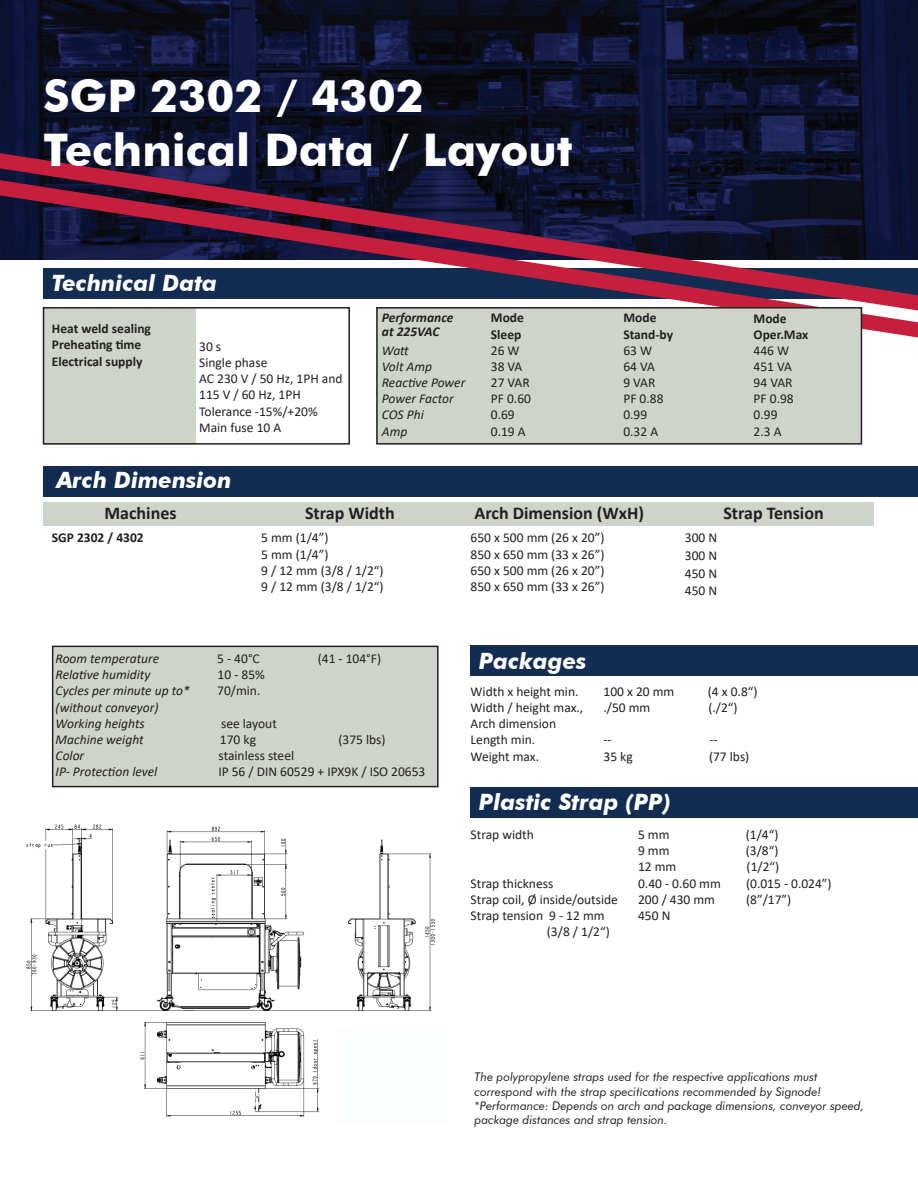
<style>
.page{position:relative;width:918px;height:1188px;background:#fff}
.page>*{position:absolute;margin:0;border:0;box-sizing:border-box;transform-origin:0 0}
.t1{font:700 45px "Futura BT";color:#fff}
.t2{font:italic 700 22.5px "Futura BT";color:#fff}
.t3{font:700 18px "Calibri";color:#231f20}
.t4{font:13.5px "Calibri";color:#231f20}
.t5{font:italic 13.5px "Calibri";color:#231f20}
.t6{font:700 13.5px "Calibri";color:#231f20}
.t7{font:italic 700 13.5px "Calibri";color:#231f20}
.t8{font:italic 12px/14.4px "Futura BT";color:#231f20}
</style>
<div class="page">
<div style="left:44px;top:466px;width:874px;height:30px;background:#132c51"></div>
<div style="left:471px;top:646px;width:447px;height:30px;background:#132c51"></div>
<img style="left:0;top:0;width:918px;height:141px">
<svg style="left:0;top:141px;width:918px;height:209px;background:#4f3b55"></svg>
<div style="left:44px;top:308px;width:152px;height:137px;background:#ced4c9"></div>
<div style="left:53px;top:646px;width:385px;height:141px;background:#ced4c9"></div>
<div style="left:44px;top:503px;width:830px;height:23px;background:#ced4c9"></div>
<div style="left:376px;top:307px;width:486px;height:137px;background:#ced4c9"></div>
<div style="left:43px;top:307px;width:307px;height:138px;border:2px solid #231f20"></div>
<div style="left:376px;top:307px;width:486px;height:138px;border:2px solid #231f20"></div>
<div style="left:52px;top:646px;width:387px;height:141px;border:2px solid #231f20"></div>
<div style="left:471px;top:788px;width:447px;height:30px;background:#132c51"></div>
<img style="left:26px;top:824px;width:410px;height:293px">
<p class="t1" style="left:44px;top:69px;width:382px">SGP 2302 / 4302</p>
<p class="t1" style="left:44px;top:123px;width:531px">Technical Data / Layout</p>
<p class="t2" style="left:52px;top:270px;width:167px">Technical Data</p>
<p class="t6" style="left:52px;top:319px;width:101px">Heat weld sealing</p>
<p class="t6" style="left:52px;top:335px;width:91px">Preheating time</p>
<p class="t6" style="left:52px;top:351px;width:92px">Electrical supply</p>
<p class="t4" style="left:199px;top:337px;width:24px">30 s</p>
<p class="t4" style="left:199px;top:353px;width:70px">Single phase</p>
<p class="t4" style="left:199px;top:369px;width:145px">AC 230 V / 50 Hz, 1PH and</p>
<p class="t4" style="left:199px;top:386px;width:103px">115 V / 60 Hz, 1PH</p>
<p class="t4" style="left:199px;top:402px;width:120px">Tolerance -15%/+20%</p>
<p class="t4" style="left:199px;top:418px;width:84px">Main fuse 10 A</p>
<p class="t2" style="left:56px;top:467px;width:177px">Arch Dimension</p>
<p class="t7" style="left:382px;top:308px;width:73px">Performance</p>
<p class="t7" style="left:382px;top:322px;width:59px">at 225VAC</p>
<p class="t5" style="left:382px;top:341px;width:29px">Watt</p>
<p class="t5" style="left:382px;top:357px;width:52px">Volt Amp</p>
<p class="t5" style="left:382px;top:373px;width:85px">Reactive Power</p>
<p class="t5" style="left:382px;top:389px;width:73px">Power Factor</p>
<p class="t5" style="left:382px;top:406px;width:43px">COS Phi</p>
<p class="t5" style="left:382px;top:422px;width:27px">Amp</p>
<p class="t6" style="left:491px;top:308px;width:35px">Mode</p>
<p class="t6" style="left:491px;top:325px;width:32px">Sleep</p>
<p class="t4" style="left:491px;top:341px;width:30px">26 W</p>
<p class="t4" style="left:491px;top:357px;width:33px">38 VA</p>
<p class="t4" style="left:491px;top:373px;width:40px">27 VAR</p>
<p class="t4" style="left:491px;top:389px;width:42px">PF 0.60</p>
<p class="t4" style="left:491px;top:406px;width:25px">0.69</p>
<p class="t4" style="left:491px;top:422px;width:36px">0.19 A</p>
<p class="t6" style="left:623px;top:308px;width:35px">Mode</p>
<p class="t6" style="left:623px;top:325px;width:51px">Stand-by</p>
<p class="t4" style="left:623px;top:341px;width:30px">63 W</p>
<p class="t4" style="left:623px;top:357px;width:33px">64 VA</p>
<p class="t4" style="left:623px;top:373px;width:34px">9 VAR</p>
<p class="t4" style="left:623px;top:389px;width:42px">PF 0.88</p>
<p class="t4" style="left:623px;top:406px;width:25px">0.99</p>
<p class="t4" style="left:623px;top:422px;width:36px">0.32 A</p>
<p class="t6" style="left:754px;top:309px;width:35px">Mode</p>
<p class="t6" style="left:754px;top:325px;width:56px">Oper.Max</p>
<p class="t4" style="left:754px;top:341px;width:37px">446 W</p>
<p class="t4" style="left:754px;top:357px;width:40px">451 VA</p>
<p class="t4" style="left:754px;top:373px;width:40px">94 VAR</p>
<p class="t4" style="left:754px;top:389px;width:42px">PF 0.98</p>
<p class="t4" style="left:754px;top:406px;width:25px">0.99</p>
<p class="t4" style="left:754px;top:422px;width:29px">2.3 A</p>
<p class="t3" style="left:104px;top:500px;width:74px">Machines</p>
<p class="t3" style="left:305px;top:500px;width:91px">Strap Width</p>
<p class="t3" style="left:474px;top:500px;width:171px">Arch Dimension (WxH)</p>
<p class="t3" style="left:723px;top:501px;width:102px">Strap Tension</p>
<p class="t6" style="left:52px;top:528px;width:93px">SGP 2302 / 4302</p>
<p class="t4" style="left:471px;top:529px;width:135px">650 x 500 mm (26 x 20”)</p>
<p class="t4" style="left:471px;top:545px;width:135px">850 x 650 mm (33 x 26”)</p>
<p class="t4" style="left:471px;top:561px;width:135px">650 x 500 mm (26 x 20”)</p>
<p class="t4" style="left:471px;top:577px;width:135px">850 x 650 mm (33 x 26”)</p>
<p class="t4" style="left:261px;top:529px;width:69px">5 mm (1/4”)</p>
<p class="t4" style="left:261px;top:545px;width:69px">5 mm (1/4”)</p>
<p class="t4" style="left:261px;top:561px;width:124px">9 / 12 mm (3/8 / 1/2“)</p>
<p class="t4" style="left:261px;top:577px;width:124px">9 / 12 mm (3/8 / 1/2“)</p>
<p class="t4" style="left:685px;top:529px;width:34px">300 N</p>
<p class="t4" style="left:685px;top:546px;width:34px">300 N</p>
<p class="t4" style="left:685px;top:564px;width:34px">450 N</p>
<p class="t4" style="left:685px;top:582px;width:34px">450 N</p>
<p class="t5" style="left:56px;top:649px;width:105px">Room temperature</p>
<p class="t4" style="left:217px;top:649px;width:44px">5 - 40°C</p>
<p class="t4" style="left:318px;top:649px;width:65px">(41 - 104°F)</p>
<p class="t5" style="left:56px;top:665px;width:96px">Relative humidity</p>
<p class="t4" style="left:218px;top:665px;width:49px">10 - 85%</p>
<p class="t5" style="left:56px;top:682px;width:136px">Cycles per minute up to*</p>
<p class="t4" style="left:217px;top:682px;width:45px">70/min.</p>
<p class="t5" style="left:56px;top:698px;width:104px">(without conveyor)</p>
<p class="t5" style="left:56px;top:714px;width:91px">Working heights</p>
<p class="t4" style="left:221px;top:714px;width:57px">see layout</p>
<p class="t5" style="left:56px;top:730px;width:90px">Machine weight</p>
<p class="t4" style="left:220px;top:730px;width:38px">170 kg</p>
<p class="t4" style="left:338px;top:730px;width:49px">(375 lbs)</p>
<p class="t5" style="left:56px;top:746px;width:30px">Color</p>
<p class="t4" style="left:219px;top:746px;width:77px">stainless steel</p>
<p class="t5" style="left:56px;top:763px;width:103px">IP- Protection level</p>
<p class="t4" style="left:218px;top:763px;width:209px">IP 56 / DIN 60529 + IPX9K / ISO 20653</p>
<p class="t2" style="left:479px;top:647px;width:109px">Packages</p>
<p class="t4" style="left:604px;top:682px;width:72px">100 x 20 mm</p>
<p class="t4" style="left:708px;top:682px;width:51px">(4 x 0.8“)</p>
<p class="t4" style="left:604px;top:698px;width:48px">./50 mm</p>
<p class="t4" style="left:708px;top:698px;width:31px">(./2“)</p>
<p class="t4" style="left:604px;top:730px;width:10px">--</p>
<p class="t4" style="left:709px;top:730px;width:10px">--</p>
<p class="t4" style="left:604px;top:747px;width:31px">35 kg</p>
<p class="t4" style="left:709px;top:747px;width:42px">(77 lbs)</p>
<p class="t2" style="left:479px;top:789px;width:193px">Plastic Strap (PP)</p>
<p class="t4" style="left:471px;top:825px;width:65px">Strap width</p>
<p class="t4" style="left:471px;top:874px;width:84px">Strap thickness</p>
<p class="t4" style="left:471px;top:890px;width:149px">Strap coil, Ø inside/outside</p>
<p class="t4" style="left:471px;top:906px;width:136px">Strap tension 9 - 12 mm</p>
<p class="t4" style="left:547px;top:922px;width:64px">(3/8 / 1/2“)</p>
<p class="t4" style="left:471px;top:682px;width:109px">Width x height min.</p>
<p class="t4" style="left:471px;top:698px;width:114px">Width / height max.,</p>
<p class="t4" style="left:471px;top:714px;width:87px">Arch dimension</p>
<p class="t4" style="left:471px;top:730px;width:66px">Length min.</p>
<p class="t4" style="left:471px;top:747px;width:70px">Weight max.</p>
<p class="t4" style="left:638px;top:825px;width:33px">5 mm</p>
<p class="t4" style="left:746px;top:825px;width:34px">(1/4“)</p>
<p class="t4" style="left:638px;top:841px;width:33px">9 mm</p>
<p class="t4" style="left:746px;top:841px;width:34px">(3/8“)</p>
<p class="t4" style="left:638px;top:858px;width:40px">12 mm</p>
<p class="t4" style="left:747px;top:858px;width:34px">(1/2“)</p>
<p class="t4" style="left:638px;top:874px;width:84px">0.40 - 0.60 mm</p>
<p class="t4" style="left:746px;top:874px;width:87px">(0.015 - 0.024”)</p>
<p class="t4" style="left:638px;top:890px;width:79px">200 / 430 mm</p>
<p class="t4" style="left:746px;top:890px;width:47px">(8”/17”)</p>
<p class="t4" style="left:638px;top:906px;width:34px">450 N</p>
<p class="t8" style="left:475px;top:1070px;width:348px">The polypropylene straps used for the respective applications must correspond with the strap specifications recommended by Signode!</p>
<p class="t8" style="left:475px;top:1098px;width:391px">*Performance: Depends on arch and package dimensions, conveyor speed, package distances and strap tension.</p>
</div>
